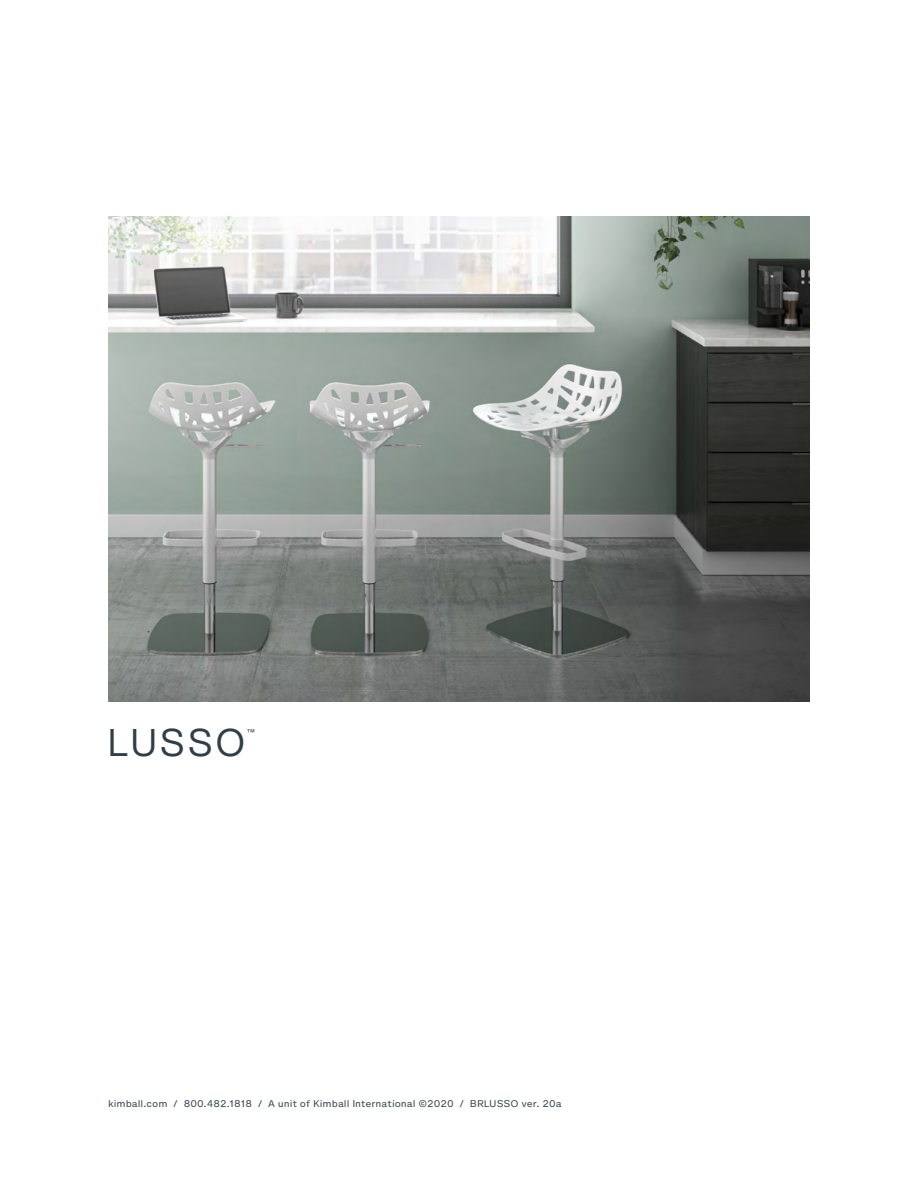
<style>
.page{position:relative;width:918px;height:1188px;background:#fff}
.page>*{position:absolute;margin:0;border:0;box-sizing:border-box;transform-origin:0 0}
.t1{font:37.95px "Helvetica Now Display";letter-spacing:.11em;color:#303e49}
.t2{font:8.85px "Helvetica Now Micro";color:#303e49}
.t3{font:7.5px "Helvetica Now Micro";color:#303e49}
</style>
<div class="page">
<img style="left:108px;top:216px;width:702px;height:486px">
<h1 class="t1" style="left:108px;top:716px;width:138px">LUSSO</h1>
<p class="t3" style="left:247px;top:726px;width:10px">™</p>
<p class="t2" style="left:108px;top:1097px;width:455px">kimball.com / 800.482.1818 / A unit of Kimball International ©2020 / BRLUSSO ver. 20a</p>
</div>
